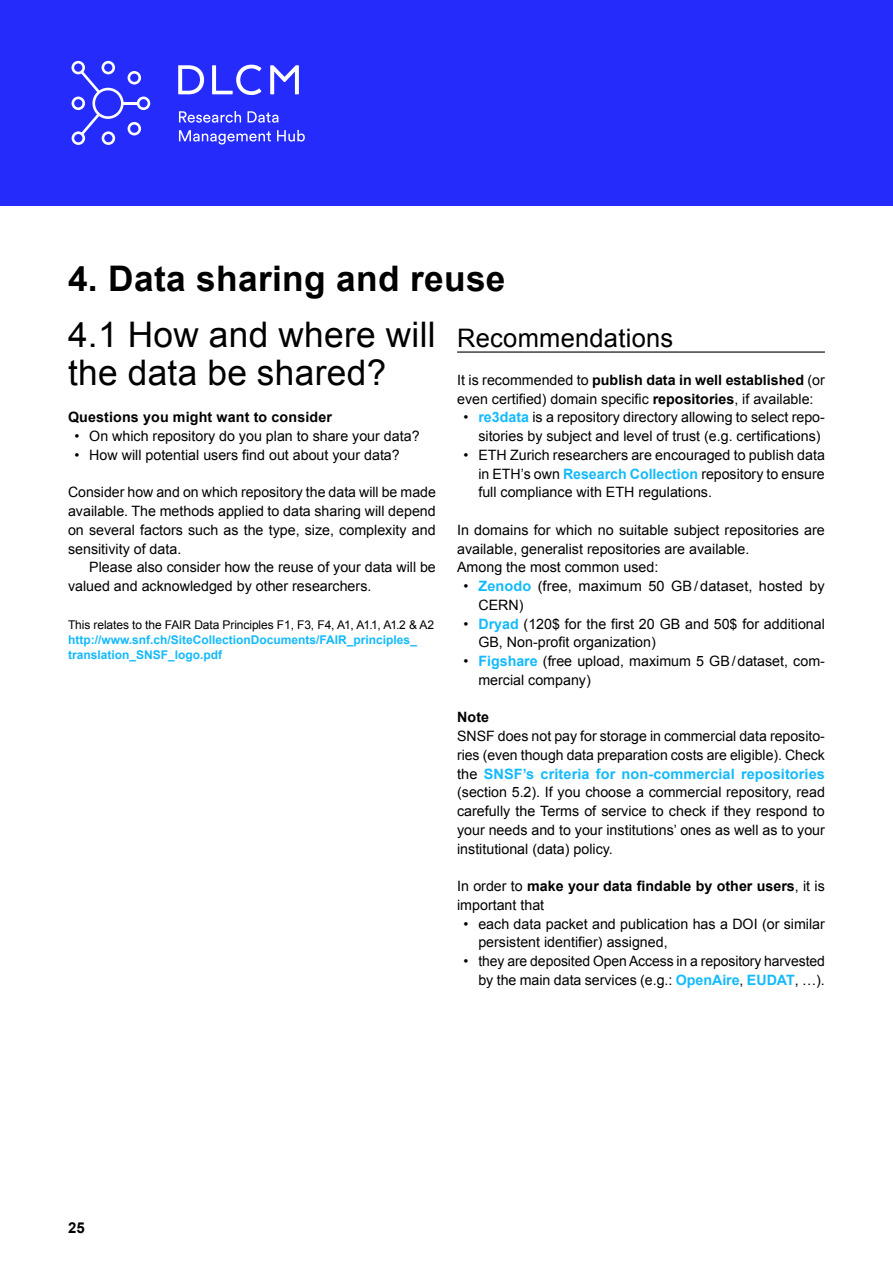
<style>
.page{position:relative;width:893px;height:1263px;background:#fff}
.page>*{position:absolute;margin:0;border:0;box-sizing:border-box;transform-origin:0 0}
.t1{font:35.25px/37.5px "Arial";letter-spacing:.01em;color:#000}
.t2{font:700 35.25px "Arial";letter-spacing:.01em;color:#000}
.t3{font:25.5px "Arial";letter-spacing:.01em;color:#000}
.t4{font:700 15px "Arial";color:#000}
.t5{font:14.25px/18.8px "Arial";color:#000}
.t6{font:700 14.25px/18.8px "Arial";letter-spacing:.01em;color:#000}
.t7{font:700 12px/15px "Arial";color:#14bafd}
.t8{font:12px "Arial";letter-spacing:-.01em;color:#000}
.s1{font-weight:700}
.s2{font-weight:700;color:#14bafd}
.s3{font-weight:400}
</style>
<div class="page">
<div style="left:0;top:0;width:893px;height:206px;background:#252bfb"></div>
<svg style="left:71px;top:61px;width:79px;height:84px"></svg>
<svg style="left:179px;top:111px;width:62px;height:12px"></svg>
<svg style="left:248px;top:111px;width:31px;height:12px"></svg>
<svg style="left:179px;top:130px;width:92px;height:15px"></svg>
<svg style="left:277px;top:130px;width:28px;height:12px"></svg>
<svg style="left:178px;top:65px;width:26px;height:29px"></svg>
<svg style="left:212px;top:65px;width:49px;height:30px"></svg>
<svg style="left:270px;top:65px;width:29px;height:29px"></svg>
<hr style="left:457px;top:351px;width:368px;height:2px;background:#000">
<h1 class="t2" style="left:68px;top:255px;width:439px">4. Data sharing and reuse</h1>
<h1 class="t1" style="left:68px;top:316px;width:369px">4.1 How and where will the data be shared?</h1>
<p class="t6" style="left:68px;top:408px;width:265px">Questions you might want to consider</p>
<p class="t5" style="left:74px;top:427px;width:347px">• On which repository do you plan to share your data?</p>
<p class="t5" style="left:74px;top:445px;width:327px">• How will potential users find out about your data?</p>
<p class="t5" style="left:68px;top:483px;width:369px;text-align:justify">Consider how and on which repository the data will be made available. The methods applied to data sharing will depend on several factors such as the type, size, complexity and sensitivity of data.</p>
<p class="t5" style="left:68px;top:558px;width:369px;text-indent:21px">Please also consider how the reuse of your data will be valued and acknowledged by other researchers.</p>
<p class="t8" style="left:68px;top:616px;width:368px">This relates to the FAIR Data Principles F1, F3, F4, A1, A1.1, A1.2 &amp; A2</p>
<p class="t7" style="left:68px;top:632px;width:350px">http://www.snf.ch/SiteCollectionDocuments/FAIR_principles_ translation_SNSF_logo.pdf</p>
<h2 class="t3" style="left:457px;top:322px;width:218px">Recommendations</h2>
<p class="t5" style="left:457px;top:370px;width:369px">It is recommended to <span class="s1">publish data in well established</span> (or even certified) domain specific <span class="s1">repositories</span>, if available:</p>
<p class="t5" style="left:478px;top:408px;width:348px;text-indent:-15px">• <span class="s2">re3data</span> is a repository directory allowing to select repo&shy;sitories by subject and level of trust (e.g. certifications)</p>
<p class="t5" style="left:478px;top:445px;width:348px;text-align:justify;text-indent:-15px">• ETH Zurich researchers are encouraged to publish data in ETH’s own <span class="s2">Research Collection</span> repository to ensure full compliance with ETH regulations.</p>
<p class="t5" style="left:457px;top:520px;width:369px">In domains for which no suitable subject repositories are available, generalist repositories are available.<br>Among the most common used:</p>
<p class="t5" style="left:478px;top:577px;width:348px;text-indent:-15px">• <span class="s2">Zenodo</span> (free, maximum 50 GB/dataset, hosted by<br>CERN)</p>
<p class="t5" style="left:478px;top:614px;width:348px;text-indent:-15px">• <span class="s2">Dryad</span> (120$ for the first 20 GB and 50$ for additional<br>GB, Non-profit organization)</p>
<p class="t5" style="left:478px;top:652px;width:348px;text-indent:-15px">• <span class="s2">Figshare</span> (free upload, maximum 5 GB/dataset, com&shy;mercial company)</p>
<p class="t6" style="left:457px;top:708px;width:34px">Note</p>
<p class="t5" style="left:457px;top:727px;width:369px;text-align:justify">SNSF does not pay for storage in commercial data reposito&shy;ries (even though data preparation costs are eligible). Check the <span class="s2">SNSF’s criteria for non-commercial repositories </span>(section 5.2). If you choose a commercial repository, read carefully the Terms of service to check if they respond to your needs and to your institutions’ ones as well as to your institutional (data) policy.</p>
<p class="t6" style="left:457px;top:877px;width:369px"><span class="s3">In order to</span> make your data findable by other users<span class="s3">, it is important that</span></p>
<p class="t5" style="left:478px;top:914px;width:348px;text-indent:-15px">• each data packet and publication has a DOI (or similar persistent identifier) assigned,</p>
<p class="t5" style="left:463px;top:952px;width:363px;text-align:right">• they are deposited Open Access in a repository harvested by the main data services (e.g.: <span class="s2">OpenAire</span>, <span class="s2">EUDAT</span>, …).</p>
<p class="t4" style="left:68px;top:1217px;width:18px">25</p>
</div>
